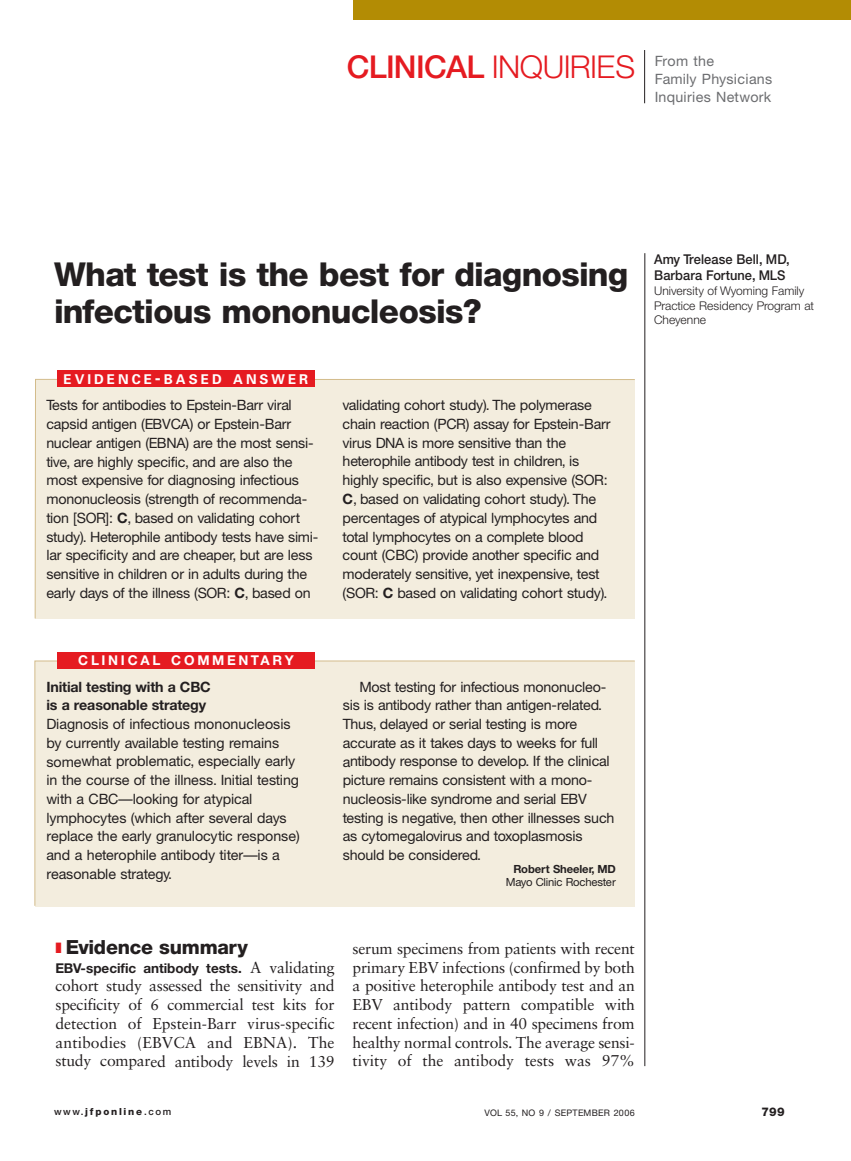
<style>
.page{position:relative;width:851px;height:1161px;background:#fff}
.page>*{position:absolute;margin:0;border:0;box-sizing:border-box;transform-origin:0 0}
.t1{font:800 33px/37.5px "Helvetica Neue";letter-spacing:-.02em;color:#231f20}
.t2{font:300 31.5px "Helvetica Neue";letter-spacing:-.025em;color:#e51b21}
.t3{font:800 19.5px "Helvetica Neue";letter-spacing:-.015em;color:#231f20}
.t4{font:15.75px/18.8px "Sabon";letter-spacing:-.015em;color:#231f20;text-align:justify}
.t5{font:14.25px/18.8px "Helvetica Neue";letter-spacing:-.01em;color:#231f20}
.t6{font:700 14.25px/18.8px "Helvetica Neue";letter-spacing:-.01em;color:#231f20}
.t7{font:14.25px/18px "Helvetica Neue";letter-spacing:.02em;color:#6c6d70}
.t8{font:500 13.5px/16.2px "Helvetica Neue";color:#231f20;scale:.95 1}
.t9{font:700 13.5px "Helvetica Neue";color:#231f20}
.t10{font:700 13.5px "Univers";letter-spacing:.22em;color:#fff}
.t11{font:700 13.5px "Helvetica Neue";letter-spacing:.2em;color:#fff}
.t12{font:300 12px/14.4px "Helvetica Neue";color:#231f20}
.t13{font:800 12px "Helvetica Neue";color:#231f20}
.t14{font:11.25px "Helvetica Neue";letter-spacing:-.025em;color:#231f20}
.t15{font:700 11.25px "Helvetica Neue";letter-spacing:-.01em;color:#231f20}
.t16{font:800 9.75px "Helvetica Neue";letter-spacing:.19em;color:#231f20}
.t17{font:9px "Helvetica Neue";letter-spacing:.03em;color:#231f20}
.s1{font-weight:500}
.s2{font-size:18px}
.s3{font-weight:700}
.s4{color:#e51b21}
.s5{font-family:"Sabon";font-weight:400;font-size:15.75px}
</style>
<div class="page">
<hr style="left:644px;top:253px;width:1px;height:813px;background:#231f20">
<div style="left:353px;top:0;width:497px;height:20px;background:#b38c04"></div>
<hr style="left:644px;top:50px;width:1px;height:53px;background:#231f20">
<div style="left:34px;top:379px;width:601px;height:240px;background:#f3edde"></div>
<div style="left:58px;top:371px;width:256px;height:16px;background:#e51b21"></div>
<div style="left:34px;top:660px;width:601px;height:247px;background:#f3edde"></div>
<div style="left:58px;top:652px;width:257px;height:16px;background:#e51b21"></div>
<h2 class="t2" style="left:347px;top:56px;width:290px"><span class="s1">CLINICAL</span> INQUIRIES</h2>
<p class="t7" style="left:654px;top:53px;width:119px">From the<br>Family Physicians<br>Inquiries Network</p>
<h1 class="t1" style="left:54px;top:258px;width:575px">What test is the best for diagnosing infectious mononucleosis?</h1>
<p class="t10" style="left:63px;top:374px;width:246px">EVIDENCE<span class="s2">-</span>BASED ANSWER</p>
<p class="t5" style="left:46px;top:397px;width:273px">Tests for antibodies to Epstein-Barr viral capsid antigen (EBVCA) or Epstein-Barr nuclear antigen (EBNA) are the most sensi&shy;tive, are highly specific, and are also the most expensive for diagnosing infectious mononucleosis (strength of recommenda&shy;tion [SOR]: <span class="s3">C</span>, based on validating cohort study). Heterophile antibody tests have simi&shy;lar specificity and are cheaper, but are less sensitive in children or in adults during the early days of the illness (SOR: <span class="s3">C</span>, based on</p>
<p class="t5" style="left:342px;top:397px;width:269px">validating cohort study). The polymerase chain reaction (PCR) assay for Epstein-Barr virus DNA is more sensitive than the heterophile antibody test in children, is highly specific, but is also expensive (SOR:<br><span class="s3">C</span>, based on validating cohort study). The percentages of atypical lymphocytes and total lymphocytes on a complete blood count (CBC) provide another specific and moderately sensitive, yet inexpensive, test (SOR: <span class="s3">C</span> based on validating cohort study).</p>
<p class="t8" style="left:654px;top:253px;width:144px">Amy Trelease Bell, MD,<br>Barbara Fortune, MLS</p>
<p class="t12" style="left:654px;top:285px;width:161px">University of Wyoming Family<br>Practice Residency Program at<br>Cheyenne</p>
<p class="t11" style="left:78px;top:656px;width:217px">CLINICAL COMMENTARY</p>
<p class="t6" style="left:46px;top:678px;width:166px">Initial testing with a CBC is a reasonable strategy</p>
<p class="t5" style="left:46px;top:716px;width:255px">Diagnosis of infectious mononucleosis by currently available testing remains somewhat problematic, especially early in the course of the illness. Initial testing with a CBC—looking for atypical lymphocytes (which after several days replace the early granulocytic response) and a heterophile antibody titer—is a reasonable strategy.</p>
<p class="t5" style="left:343px;top:678px;width:273px;text-indent:17px">Most testing for infectious mononucleo&shy;sis is antibody rather than antigen-related.<br>Thus, delayed or serial testing is more accurate as it takes days to weeks for full antibody response to develop. If the clinical picture remains consistent with a mono&shy;nucleosis-like syndrome and serial EBV testing is negative, then other illnesses such as cytomegalovirus and toxoplasmosis should be considered.</p>
<p class="t15" style="left:513px;top:865px;width:104px">Robert Sheeler, MD</p>
<p class="t14" style="left:506px;top:878px;width:111px">Mayo Clinic Rochester</p>
<h3 class="t3" style="left:56px;top:940px;width:194px"><span class="s4">❚</span> Evidence summary</h3>
<p class="t9" style="left:56px;top:963px;width:280px">EBV-specific antibody tests. <span class="s5">A validating</span></p>
<p class="t4" style="left:56px;top:978px;width:281px">cohort study assessed the sensitivity and specificity of 6 commercial test kits for detection of Epstein-Barr virus-specific antibodies (EBVCA and EBNA). The study compared antibody levels in 139</p>
<p class="t4" style="left:352px;top:940px;width:284px">serum specimens from patients with recent primary EBV infections (confirmed by both a positive heterophile antibody test and an EBV antibody pattern compatible with recent infection) and in 40 specimens from healthy normal controls. The average sensi&shy;tivity of the antibody tests was 97%</p>
<p class="t16" style="left:54px;top:1108px;width:119px"><span class="s1">www.</span>jfponline<span class="s1">.com</span></p>
<p class="t17" style="left:484px;top:1109px;width:152px">VOL 55, NO 9 / SEPTEMBER 2006</p>
<p class="t13" style="left:761px;top:1107px;width:25px">799</p>
</div>
